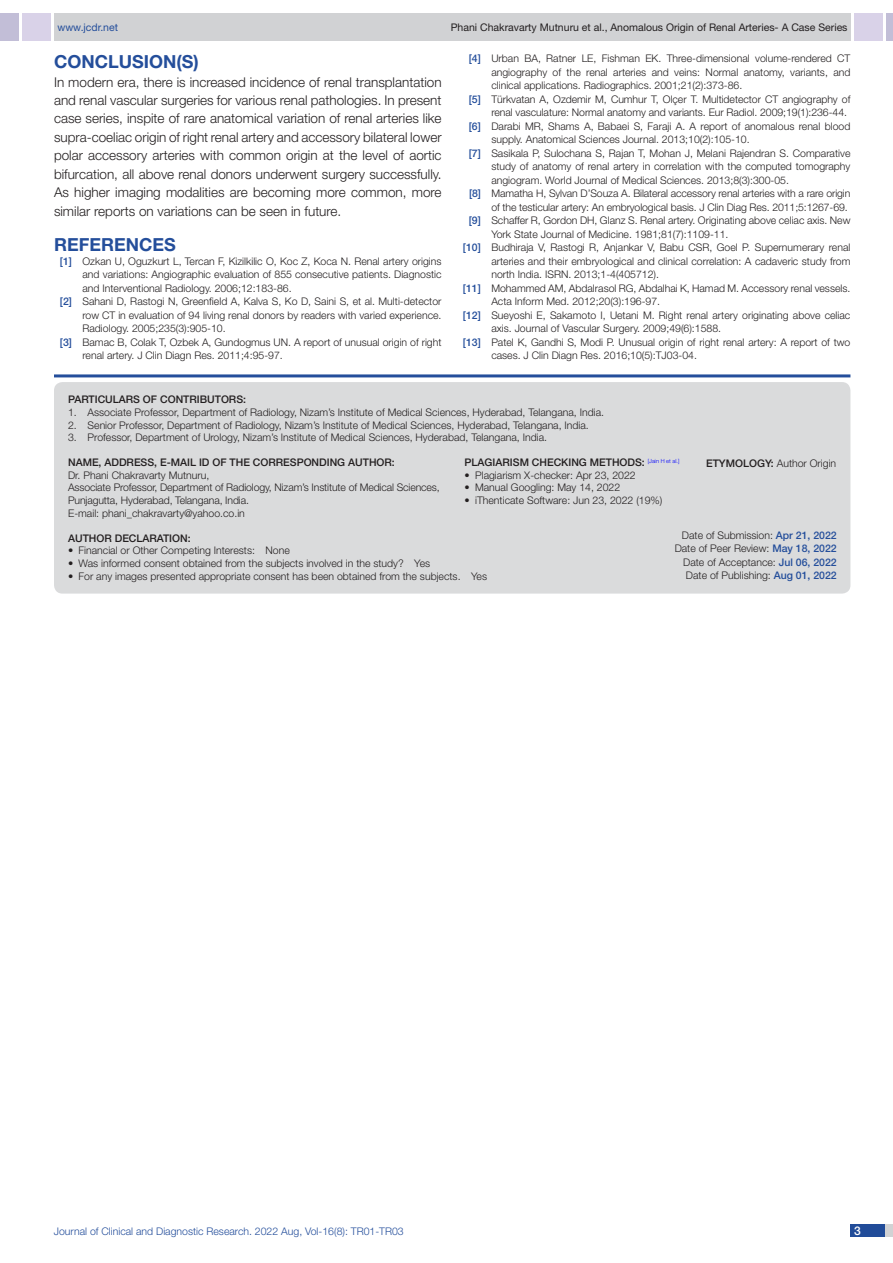
<style>
.page{position:relative;width:893px;height:1263px;background:#fff}
.page>*{position:absolute;margin:0;border:0;box-sizing:border-box;transform-origin:0 0}
.Heading{font:700 18px "Helvetica Neue";color:#244e9b}
.Body_text{font:300 13.5px/18.5px "Helvetica Neue";color:#231f20;text-align:justify}
.t1{font:500 12px "Helvetica Neue";color:#fff}
.Partic_Contri_Txt{font:300 10.5px/12.6px "Helvetica Neue";color:#231f20}
.Partic_Contri_Head{font:500 10.5px "Helvetica Neue";color:#231f20}
.tb_txt{font:300 10.5px "Helvetica Neue";color:#231f20}
.t2{font:10.5px "Helvetica Neue";color:#231f20}
.t3{font:300 10.5px "Helvetica Neue";color:#244e9b}
.Partic_Contri_Head-2{font:300 10.5px "Helvetica Neue";color:#231f20}
.t4{font:10.5px "Helvetica Neue";color:#244e9b}
.s1{font-weight:500;color:#244e9b}
.s2{font-weight:500}
</style>
<div class="page">
<div style="left:54px;top:13px;width:796px;height:28px;background:#d1d2d4"></div>
<div style="left:0;top:13px;width:19px;height:28px;background:#c2bed7"></div>
<div style="left:22px;top:13px;width:29px;height:28px;background:#d9d2e8"></div>
<div style="left:886px;top:13px;width:7px;height:28px;background:#c2bed7"></div>
<div style="left:854px;top:13px;width:29px;height:28px;background:#d9d2e8"></div>
<div style="left:850px;top:1224px;width:43px;height:13px;background:#d1d2d4"></div>
<div style="left:850px;top:1224px;width:35px;height:13px;background:#214c99"></div>
<hr style="left:54px;top:374px;width:796px;height:3px;background:#244e9b">
<div style="left:54px;top:382px;width:796px;height:212px;background:#dadbdc;border-radius:9px"></div>
<p class="t4" style="left:57px;top:21px;width:62px">www.jcdr.net</p>
<p class="t2" style="left:451px;top:21px;width:398px">Phani Chakravarty Mutnuru et al., Anomalous Origin of Renal Arteries- A Case Series</p>
<p class="Heading" style="left:54px;top:51px;width:146px">CONCLUSION (S)</p>
<p class="Body_text" style="left:54px;top:72px;width:389px">In modern era, there is increased incidence of renal transplantation and renal vascular surgeries for various renal pathologies. In present case series, inspite of rare anatomical variation of renal arteries like supra-coeliac origin of right renal artery and accessory bilateral lower polar accessory arteries with common origin at the level of aortic bifurcation, all above renal donors underwent surgery successfully.<br>As higher imaging modalities are becoming more common, more similar reports on variations can be seen in future.</p>
<p class="Heading" style="left:54px;top:234px;width:13px">REFE</p>
<p class="Heading" style="left:101px;top:234px;width:51px">RENCES</p>
<p class="Partic_Contri_Txt" style="left:60px;top:254px;width:383px"><span class="s1">[1]</span> Ozkan U, Oguzkurt L, Tercan F, Kizilkilic O, Koc Z, Koca N. Renal artery origins</p>
<p class="Partic_Contri_Txt" style="left:82px;top:268px;width:361px">and variations: Angiographic evaluation of 855 consecutive patients. Diagnostic</p>
<p class="Partic_Contri_Txt" style="left:82px;top:281px;width:211px">and Interventional Radiology. 2006;12:183-86.</p>
<p class="Partic_Contri_Txt" style="left:60px;top:295px;width:383px"><span class="s1">[2]</span> Sahani D, Rastogi N, Greenfield A, Kalva S, Ko D, Saini S, et al. Multi-detector</p>
<p class="Partic_Contri_Txt" style="left:82px;top:308px;width:361px">row CT in evaluation of 94 living renal donors by readers with varied experience.</p>
<p class="Partic_Contri_Txt" style="left:82px;top:322px;width:145px">Radiology. 2005;235(3):905-10.</p>
<p class="Partic_Contri_Txt" style="left:60px;top:335px;width:383px"><span class="s1">[3]</span> Bamac B, Colak T, Ozbek A, Gundogmus UN. A report of unusual origin of right</p>
<p class="Partic_Contri_Txt" style="left:82px;top:349px;width:202px">renal artery. J Clin Diagn Res. 2011;4:95-97.</p>
<p class="Partic_Contri_Txt" style="left:469px;top:52px;width:383px"><span class="s1">[4]</span> Urban BA, Ratner LE, Fishman EK. Three-dimensional volume-rendered CT</p>
<p class="Partic_Contri_Txt" style="left:491px;top:66px;width:361px">angiography of the renal arteries and veins: Normal anatomy, variants, and</p>
<p class="Partic_Contri_Txt" style="left:491px;top:79px;width:252px">clinical applications. Radiographics. 2001;21(2):373-86.</p>
<p class="Partic_Contri_Txt" style="left:469px;top:93px;width:383px"><span class="s1">[5]</span> Türkvatan A, Ozdemir M, Cumhur T, Olçer T. Multidetector CT angiography of</p>
<p class="Partic_Contri_Txt" style="left:491px;top:106px;width:357px">renal vasculature: Normal anatomy and variants. Eur Radiol. 2009;19(1):236-44.</p>
<p class="Partic_Contri_Txt" style="left:469px;top:120px;width:383px"><span class="s1">[6]</span> Darabi MR, Shams A, Babaei S, Faraji A. A report of anomalous renal blood</p>
<p class="Partic_Contri_Txt" style="left:491px;top:133px;width:260px">supply. Anatomical Sciences Journal. 2013;10(2):105-10.</p>
<p class="Partic_Contri_Txt" style="left:469px;top:147px;width:383px"><span class="s1">[7]</span> Sasikala P, Sulochana S, Rajan T, Mohan J, Melani Rajendran S. Comparative</p>
<p class="Partic_Contri_Txt" style="left:491px;top:160px;width:361px">study of anatomy of renal artery in correlation with the computed tomography</p>
<p class="Partic_Contri_Txt" style="left:491px;top:174px;width:299px">angiogram. World Journal of Medical Sciences. 2013;8(3):300-05.</p>
<p class="Partic_Contri_Txt" style="left:469px;top:187px;width:383px"><span class="s1">[8]</span> Mamatha H, Sylvan D’Souza A. Bilateral accessory renal arteries with a rare origin</p>
<p class="Partic_Contri_Txt" style="left:491px;top:201px;width:358px">of the testicular artery: An embryological basis. J Clin Diag Res. 2011;5:1267-69.</p>
<p class="Partic_Contri_Txt" style="left:469px;top:214px;width:383px"><span class="s1">[9]</span> Schaffer R, Gordon DH, Glanz S. Renal artery. Originating above celiac axis. New</p>
<p class="Partic_Contri_Txt" style="left:491px;top:228px;width:239px">York State Journal of Medicine. 1981;81(7):1109-11.</p>
<p class="Partic_Contri_Txt" style="left:463px;top:241px;width:389px"><span class="s1">[10]</span> Budhiraja V, Rastogi R, Anjankar V, Babu CSR, Goel P. Supernumerary renal</p>
<p class="Partic_Contri_Txt" style="left:491px;top:255px;width:361px">arteries and their embryological and clinical correlation: A cadaveric study from</p>
<p class="Partic_Contri_Txt" style="left:491px;top:268px;width:169px">north India. ISRN. 2013;1-4(405712).</p>
<p class="Partic_Contri_Txt" style="left:463px;top:282px;width:389px"><span class="s1">[11]</span> Mohammed AM, Abdalrasol RG, Abdalhai K, Hamad M. Accessory renal vessels.</p>
<p class="Partic_Contri_Txt" style="left:491px;top:295px;width:170px">Acta Inform Med. 2012;20(3):196-97.</p>
<p class="Partic_Contri_Txt" style="left:463px;top:309px;width:389px"><span class="s1">[12]</span> Sueyoshi E, Sakamoto I, Uetani M. Right renal artery originating above celiac</p>
<p class="Partic_Contri_Txt" style="left:491px;top:322px;width:231px">axis. Journal of Vascular Surgery. 2009;49(6):1588.</p>
<p class="Partic_Contri_Txt" style="left:463px;top:336px;width:389px"><span class="s1">[13]</span> Patel K, Gandhi S, Modi P. Unusual origin of right renal artery: A report of two</p>
<p class="Partic_Contri_Txt" style="left:491px;top:349px;width:207px">cases. J Clin Diagn Res. 2016;10(5):TJ03-04.</p>
<p class="Partic_Contri_Head" style="left:68px;top:393px;width:179px">PARTICULARS OF CONTRIBUTORS:</p>
<p class="Partic_Contri_Txt" style="left:68px;top:406px;width:537px">1. Associate Professor, Department of Radiology, Nizam’s Institute of Medical Sciences, Hyderabad, Telangana, India.</p>
<p class="Partic_Contri_Txt" style="left:68px;top:418px;width:522px">2. Senior Professor, Department of Radiology, Nizam’s Institute of Medical Sciences, Hyderabad, Telangana, India.</p>
<p class="Partic_Contri_Txt" style="left:68px;top:431px;width:480px">3. Professor, Department of Urology, Nizam’s Institute of Medical Sciences, Hyderabad, Telangana, India.</p>
<p class="Partic_Contri_Head" style="left:465px;top:456px;width:216px">PLAGIARISM CHECKING METHODS: <sup>[Jain</sup> <sup>H</sup> <sup>et</sup> <sup>al.]</sup></p>
<p class="tb_txt" style="left:465px;top:469px;width:173px">• Plagiarism X-checker: Apr 23, 2022</p>
<p class="tb_txt" style="left:465px;top:481px;width:157px">• Manual Googling: May 14, 2022</p>
<p class="tb_txt" style="left:465px;top:494px;width:199px">• iThenticate Software: Jun 23, 2022 (19%)</p>
<p class="Partic_Contri_Head" style="left:68px;top:456px;width:328px">NAME, ADDRESS, E-MAIL ID OF THE CORRESPONDING AUTHOR:</p>
<p class="Partic_Contri_Head" style="left:706px;top:457px;width:16px">ETYMOLOGY</p>
<p class="Partic_Contri_Head-2" style="left:771px;top:457px;width:67px"><span class="s2">:</span> Author Origin</p>
<p class="Partic_Contri_Txt" style="left:68px;top:469px;width:143px">Dr. Phani Chakravarty Mutnuru,</p>
<p class="Partic_Contri_Txt" style="left:68px;top:481px;width:373px">Associate Professor, Department of Radiology, Nizam’s Institute of Medical Sciences,<br>Punjagutta, Hyderabad, Telangana, India.</p>
<p class="Partic_Contri_Txt" style="left:68px;top:506px;width:178px">E-mail: phani_chakravarty@yahoo.co.in</p>
<p class="Partic_Contri_Txt" style="left:682px;top:529px;width:156px">Date of Submission: <span class="s1">APR 21, 2022</span></p>
<p class="Partic_Contri_Txt" style="left:675px;top:542px;width:164px">Date of Peer Review: <span class="s1">MAY 18, 2022</span></p>
<p class="Partic_Contri_Txt" style="left:683px;top:556px;width:155px">Date of Acceptance: <span class="s1">JUL 06, 2022</span></p>
<p class="Partic_Contri_Txt" style="left:686px;top:569px;width:152px">Date of Publishing: <span class="s1">AUG 01, 2022</span></p>
<p class="Partic_Contri_Head" style="left:68px;top:532px;width:16px">AUTHOR</p>
<p class="Partic_Contri_Head" style="left:115px;top:532px;width:8px">DECLARATION</p>
<p class="Partic_Contri_Head" style="left:188px;top:532px;width:4px">:</p>
<p class="Partic_Contri_Txt" style="left:68px;top:544px;width:223px">• Financial or Other Competing Interests: None</p>
<p class="Partic_Contri_Txt" style="left:68px;top:557px;width:364px">• Was informed consent obtained from the subjects involved in the study? Yes</p>
<p class="Partic_Contri_Txt" style="left:68px;top:569px;width:420px">• For any images presented appropriate consent has been obtained from the subjects. Yes</p>
<p class="t3" style="left:54px;top:1225px;width:351px">Journal of Clinical and Diagnostic Research. 2022 Aug, Vol-16(8): TR01-TR03</p>
<p class="t1" style="left:854px;top:1223px;width:8px">3</p>
</div>
